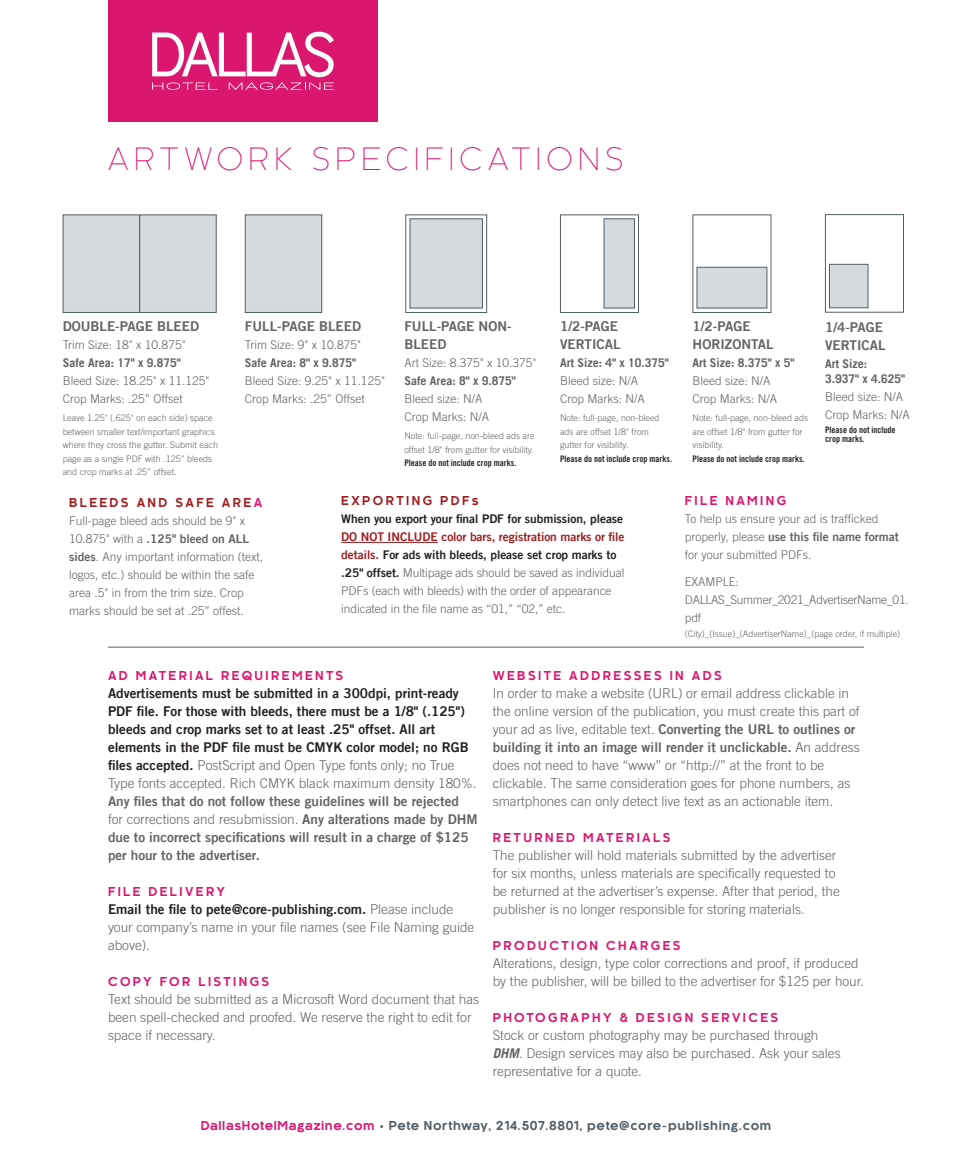
<style>
.page{position:relative;width:972px;height:1175px;background:#fff}
.page>*{position:absolute;margin:0;border:0;box-sizing:border-box;transform-origin:0 0}
.t1{font:300 30px "Kaleko 205";letter-spacing:.2em;color:#db166f}
.t2{font:300 13.5px/18px "Trade Gothic";color:#636366}
.t3{font:13.5px/18px "Trade Gothic LT Bold Two";color:#231f20}
.t4{font:13.5px/18px "Trade Gothic LT Bold Two";color:#636366}
.t5{font:300 12px/18px "Trade Gothic";color:#636366}
.t6{font:700 12px "Kaleko 205";letter-spacing:.2em;color:#db166f}
.t7{font:700 12px "Trade Gothic LT";color:#636366}
.t8{font:700 12px "Kaleko 205";letter-spacing:.05em;color:#525e65}
.t9{font:300 12px/18px "Trade Gothic";letter-spacing:-.02em;color:#636366}
.t10{font:700 12px "Kaleko 205";letter-spacing:.2em;color:#9f1d20}
.t11{font:300 9px/13.5px "Trade Gothic";color:#636366}
.t12{font:9px "Trade Gothic Bold Cond Twenty";color:#231f20}
.s1{font-family:"Trade Gothic Bold Cond Twenty";font-weight:400;color:#231f20}
.s2{color:#db166f}
.s3{font-family:"Trade Gothic LT Bold Two";font-weight:400}
.s4{font-family:"Trade Gothic LT Bold Two";font-weight:400;color:#231f20}
.s5{font-family:"Trade Gothic LT Bold Two";font-weight:400;color:#9f1d20}
.s6{font-family:"Trade Gothic";font-weight:300;color:#636366}
.s7{color:#636366}
.s8{font-family:"Trade Gothic LT";font-weight:700;font-style:italic}
</style>
<div class="page">
<div style="left:108px;top:0;width:270px;height:122px;background:#db166f"></div>
<svg style="left:152px;top:32px;width:182px;height:58px"></svg>
<div style="left:63px;top:214px;width:77px;height:99px;background:#d4dade;border:1px solid #525e65"></div>
<div style="left:139px;top:214px;width:78px;height:99px;background:#d4dade;border:1px solid #525e65"></div>
<div style="left:245px;top:214px;width:77px;height:99px;background:#d4dade;border:1px solid #525e65"></div>
<svg style="left:405px;top:214px;width:82px;height:99px"></svg>
<div style="left:410px;top:218px;width:73px;height:90px;background:#d4dade;border:1px solid #525e65"></div>
<div style="left:697px;top:267px;width:70px;height:41px;background:#d4dade;border:1px solid #525e65"></div>
<div style="left:560px;top:214px;width:79px;height:99px;background:#fff;border:1px solid #525e65"></div>
<div style="left:604px;top:218px;width:31px;height:90px;background:#d4dade;border:1px solid #525e65"></div>
<hr style="left:341px;top:542px;width:97px;height:1px;background:#9f1d20">
<hr style="left:108px;top:646px;width:756px;height:1px;background:#525e65">
<div style="left:825px;top:214px;width:79px;height:98px;background:#fff;border:1px solid #525e65"></div>
<div style="left:829px;top:264px;width:39px;height:44px;background:#d4dade;border:1px solid #525e65"></div>
<p class="t1" style="left:108px;top:142px;width:517px">ARTWORK SPECIFICATIONS</p>
<p class="t4" style="left:63px;top:317px;width:138px">DOUBLE-PAGE BLEED</p>
<p class="t5" style="left:63px;top:336px;width:124px">Trim Size: 18" x 10.875"</p>
<p class="t7" style="left:63px;top:356px;width:120px">Safe Area: 17" x 9.875"</p>
<p class="t5" style="left:63px;top:372px;width:148px">Bleed Size: 18.25" x 11.125"</p>
<p class="t5" style="left:63px;top:390px;width:122px">Crop Marks: .25” Offset</p>
<p class="t11" style="left:63px;top:411px;width:157px">Leave 1.25" (.625" on each side) space between smaller text/important graphics where they cross the gutter. Submit each page as a single PDF with .125” bleeds and crop marks at .25” offset.</p>
<p class="t4" style="left:245px;top:317px;width:118px">FULL-PAGE BLEED</p>
<p class="t5" style="left:245px;top:336px;width:118px">Trim Size: 9" x 10.875"</p>
<p class="t7" style="left:245px;top:356px;width:113px">Safe Area: 8" x 9.875"</p>
<p class="t5" style="left:245px;top:372px;width:142px">Bleed Size: 9.25" x 11.125"</p>
<p class="t5" style="left:245px;top:390px;width:122px">Crop Marks: .25” Offset</p>
<p class="t4" style="left:404px;top:317px;width:109px">FULL-PAGE NON-<br>BLEED</p>
<p class="t5" style="left:404px;top:354px;width:134px">Art Size: 8.375" x 10.375"</p>
<p class="t7" style="left:404px;top:374px;width:113px">Safe Area: 8" x 9.875"</p>
<p class="t5" style="left:404px;top:390px;width:79px">Bleed size: N/A</p>
<p class="t5" style="left:404px;top:408px;width:86px">Crop Marks: N/A</p>
<p class="t11" style="left:404px;top:429px;width:132px;text-align:justify">Note: full-page, non-bleed ads are offset 1/8" from gutter for visibility.<br><span class="s1">Please do not include crop marks.</span></p>
<p class="t4" style="left:560px;top:317px;width:62px">1/2-PAGE<br>VERTICAL</p>
<p class="t7" style="left:560px;top:356px;width:110px">Art Size: 4" x 10.375"</p>
<p class="t5" style="left:560px;top:372px;width:79px">Bleed size: N/A</p>
<p class="t5" style="left:560px;top:390px;width:86px">Crop Marks: N/A</p>
<p class="t11" style="left:560px;top:411px;width:101px">Note: full-page, non-bleed ads are offset 1/8" from gutter for visibility.</p>
<p class="t12" style="left:560px;top:453px;width:113px">Please do not include crop marks.</p>
<p class="t10" style="left:69px;top:496px;width:195px">BLEEDS AND SAFE ARE<span class="s2">A</span></p>
<p class="t5" style="left:69px;top:511px;width:196px">Full-page bleed ads should be 9" x 10.875" with a <span class="s3">.125" bleed on ALL sides</span>. Any important information (text, logos, etc.) should be within the safe area .5" in from the trim size. Crop marks should be set at .25” offest.</p>
<p class="t10" style="left:341px;top:494px;width:139px">EXPORTING PDFs</p>
<p class="t5" style="left:341px;top:510px;width:285px"><span class="s4">When you export your final PDF for submission, please </span><span class="s5">DO NOT INCLUDE color bars, registration marks or file details.</span> <span class="s4">For ads with bleeds, please set crop marks to .25" offset.</span> Multipage ads should be saved as individual PDFs (each with bleeds) with the order of appearance indicated in the file name as “01,” “02,” etc.</p>
<p class="t4" style="left:693px;top:317px;width:83px">1/2-PAGE<br>HORIZONTAL</p>
<p class="t7" style="left:693px;top:356px;width:104px">Art Size: 8.375" x 5"</p>
<p class="t5" style="left:693px;top:372px;width:79px">Bleed size: N/A</p>
<p class="t5" style="left:693px;top:390px;width:86px">Crop Marks: N/A</p>
<p class="t11" style="left:693px;top:411px;width:117px">Note: full-page, non-bleed ads are offset 1/8" from gutter for visibility.</p>
<p class="t12" style="left:693px;top:453px;width:113px">Please do not include crop marks.</p>
<p class="t4" style="left:825px;top:318px;width:59px">1/4-PAGE</p>
<p class="t4" style="left:825px;top:336px;width:62px">VERTICAL</p>
<p class="t7" style="left:825px;top:356px;width:44px">Art Size:</p>
<p class="t7" style="left:825px;top:371px;width:82px">3.937" x 4.625"</p>
<p class="t5" style="left:825px;top:387px;width:79px">Bleed size: N/A</p>
<p class="t5" style="left:825px;top:405px;width:86px">Crop Marks: N/A</p>
<p class="t12" style="left:825px;top:424px;width:72px">Please do not include</p>
<p class="t12" style="left:825px;top:433px;width:41px">crop marks.</p>
<p class="t6" style="left:685px;top:494px;width:103px">FILE NAMING</p>
<p class="t5" style="left:685px;top:510px;width:215px">To help us ensure your ad is trafficked properly, please <span class="s3">use this file name format </span>for your submitted PDFs.</p>
<p class="t5" style="left:685px;top:573px;width:56px">EXAMPLE:</p>
<p class="t9" style="left:685px;top:591px;width:225px">DALLAS_Summer_2021_AdvertiserName_01. pdf</p>
<p class="t11" style="left:685px;top:627px;width:217px">(City)_(Issue)_(AdvertiserName)_(page order, if multiple)</p>
<p class="t6" style="left:108px;top:668px;width:237px">AD MATERIAL REQUIREMENTS</p>
<p class="t3" style="left:108px;top:683px;width:371px">Advertisements must be submitted in a 300dpi, print-ready PDF file. For those with bleeds, there must be a 1/8" (.125") bleeds and crop marks set to at least .25" offset. All art elements in the PDF file must be CMYK color model; no RGB files accepted. <span class="s6">PostScript and Open Type fonts only; no True Type fonts accepted. Rich CMYK black maximum density 180%.<br></span><span class="s7">Any files that do not follow these guidelines will be rejected<br></span><span class="s6">for corrections and resubmission.</span> <span class="s7">Any alterations made by DHM due to incorrect specifications will result in a charge of $125 per hour to the advertiser.</span></p>
<p class="t6" style="left:108px;top:884px;width:118px">FILE DELIVERY</p>
<p class="t2" style="left:108px;top:899px;width:368px"><span class="s4">Email the file to pete@core-publishing.com.</span> Please include your company’s name in your file names (see File Naming guide above).</p>
<p class="t6" style="left:108px;top:974px;width:163px">COPY FOR LISTINGS</p>
<p class="t2" style="left:108px;top:989px;width:373px">Text should be submitted as a Microsoft Word document that has been spell-checked and proofed. We reserve the right to edit for space if necessary.</p>
<p class="t6" style="left:493px;top:668px;width:231px">WEBSITE ADDRESSES IN ADS</p>
<p class="t2" style="left:493px;top:683px;width:369px">In order to make a website (URL) or email address clickable in the online version of the publication, you must create this part of your ad as live, editable text. <span class="s3">Converting the URL to outlines or building it into an image will render it unclickable.</span> An address does not need to have “www” or “http://” at the front to be clickable. The same consideration goes for phone numbers, as smartphones can only detect live text as an actionable item.</p>
<p class="t6" style="left:493px;top:830px;width:179px">RETURNED MATERIALS</p>
<p class="t2" style="left:493px;top:845px;width:349px">The publisher will hold materials submitted by the advertiser for six months, unless materials are specifically requested to be returned at the advertiser’s expense. After that period, the publisher is no longer responsible for storing materials.</p>
<p class="t6" style="left:493px;top:938px;width:189px">PRODUCTION CHARGES</p>
<p class="t2" style="left:493px;top:953px;width:373px">Alterations, design, type color corrections and proof, if produced by the publisher, will be billed to the advertiser for $125 per hour.</p>
<p class="t6" style="left:493px;top:1010px;width:287px">PHOTOGRAPHY &amp; DESIGN SERVICES</p>
<p class="t2" style="left:493px;top:1025px;width:349px">Stock or custom photography may be purchased through<br><span class="s8">DHM</span>. Design services may also be purchased. Ask your sales representative for a quote.</p>
<p class="t8" style="left:201px;top:1118px;width:572px"><span class="s2">DallasHotelMagazine.com</span> • Pete Northway, 214.507.8801, pete@core-publishing.com</p>
</div>
